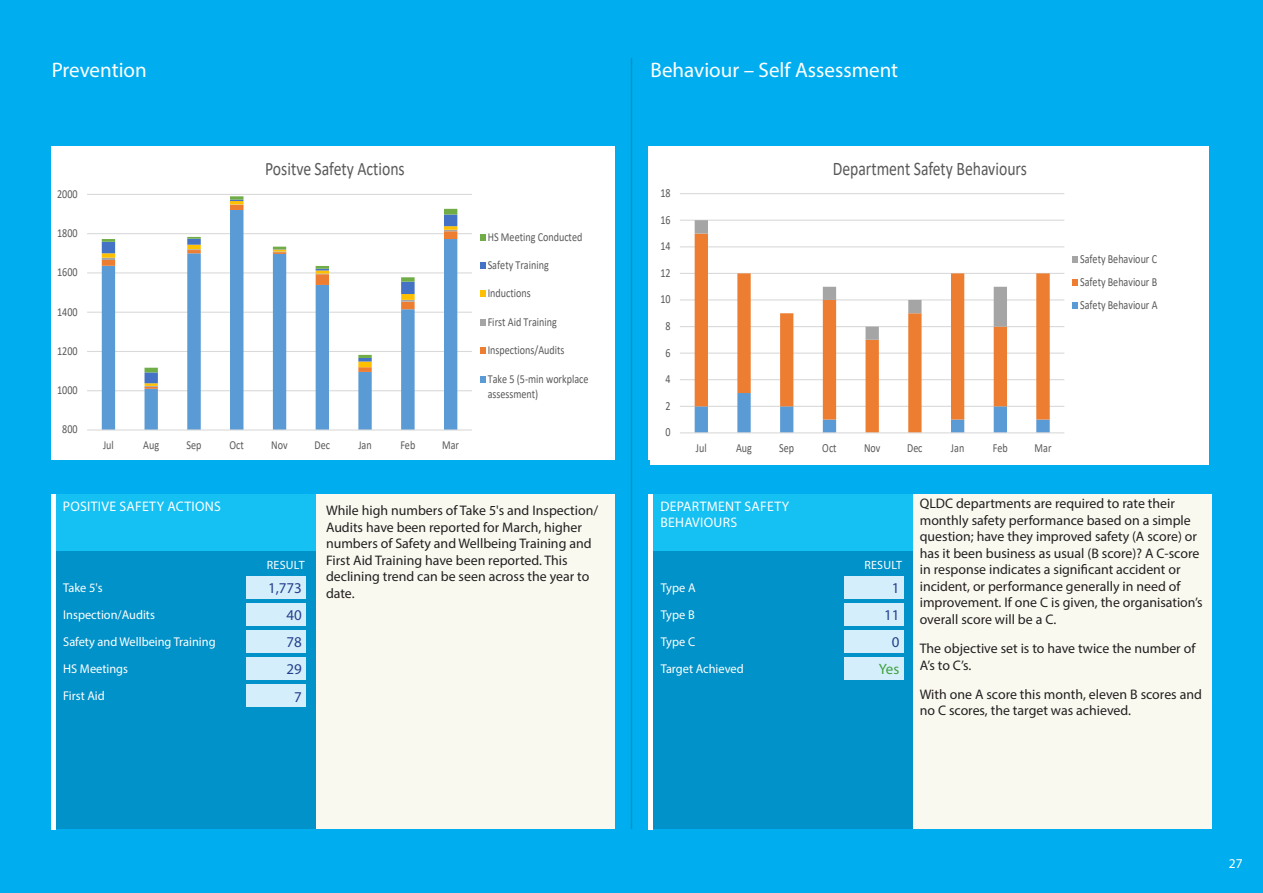
<style>
.page{position:relative;width:1263px;height:893px;background:#00aeef}
.page>*{position:absolute;margin:0;border:0;box-sizing:border-box;transform-origin:0 0}
.Heading_White{font:21px "Myriad Pro";color:#fff}
.t1{font:19.2px "Calibri";color:#595959;scale:.82 1}
.t2{font:19.05px "Calibri";color:#595959;scale:.83 1}
.Box_Editable_10_Righ{font:15px "Myriad Pro";color:#253f8e}
.Box_Editable_10_Righ-2{font:15px "Myriad Pro";color:#40a13e}
.Body_Black{font:13.8px/16.5px "Myriad Pro";color:#231f20}
.Box_Heading{font:13.8px/16.5px "Myriad Pro";letter-spacing:.02em;color:#fff}
.t3{font:13.5px "Myriad Pro";color:#fff}
.t4{font:12.75px/27px "Myriad Pro";color:#fff}
.t5{font:12.3px/23.1px "Calibri";color:#595959;text-align:justify;scale:.82 1}
.t6{font:12.15px/14.9px "Calibri";color:#595959;scale:.83 1}
.Box_Result{font:12px "Myriad Pro";letter-spacing:.02em;color:#fff}
</style>
<div class="page">
<div style="left:56px;top:147px;width:558px;height:313px;background:#fff"></div>
<hr style="left:87px;top:390px;width:385px;height:1px;background:#d9d9d9">
<hr style="left:87px;top:351px;width:385px;height:1px;background:#d9d9d9">
<hr style="left:87px;top:312px;width:385px;height:1px;background:#d9d9d9">
<hr style="left:87px;top:272px;width:385px;height:1px;background:#d9d9d9">
<hr style="left:87px;top:233px;width:385px;height:1px;background:#d9d9d9">
<hr style="left:87px;top:194px;width:385px;height:1px;background:#d9d9d9">
<svg style="left:102px;top:389px;width:355px;height:41px"></svg>
<svg style="left:145px;top:386px;width:13px;height:1px"></svg>
<svg style="left:102px;top:372px;width:355px;height:11px"></svg>
<svg style="left:102px;top:196px;width:355px;height:176px"></svg>
<hr style="left:87px;top:430px;width:385px;height:1px;background:#d9d9d9">
<svg style="left:480px;top:234px;width:5px;height:6px"></svg>
<svg style="left:480px;top:262px;width:5px;height:7px"></svg>
<svg style="left:480px;top:291px;width:5px;height:6px"></svg>
<svg style="left:480px;top:319px;width:5px;height:7px"></svg>
<svg style="left:480px;top:348px;width:5px;height:6px"></svg>
<svg style="left:480px;top:376px;width:5px;height:7px"></svg>
<div style="left:651px;top:147px;width:558px;height:318px;background:#fff"></div>
<hr style="left:680px;top:406px;width:384px;height:1px;background:#d9d9d9">
<hr style="left:680px;top:379px;width:384px;height:1px;background:#d9d9d9">
<hr style="left:680px;top:353px;width:384px;height:1px;background:#d9d9d9">
<hr style="left:680px;top:326px;width:384px;height:1px;background:#d9d9d9">
<hr style="left:680px;top:299px;width:384px;height:1px;background:#d9d9d9">
<hr style="left:680px;top:273px;width:384px;height:1px;background:#d9d9d9">
<hr style="left:680px;top:246px;width:384px;height:1px;background:#d9d9d9">
<hr style="left:680px;top:220px;width:384px;height:1px;background:#d9d9d9">
<hr style="left:680px;top:193px;width:384px;height:1px;background:#d9d9d9">
<svg style="left:695px;top:246px;width:355px;height:186px"></svg>
<svg style="left:695px;top:220px;width:312px;height:120px"></svg>
<hr style="left:680px;top:432px;width:384px;height:1px;background:#d9d9d9">
<div style="left:1072px;top:256px;width:6px;height:7px;background:#a5a5a5"></div>
<div style="left:1072px;top:279px;width:6px;height:7px;background:#ed7d31"></div>
<div style="left:1072px;top:302px;width:6px;height:7px;background:#5b9bd5"></div>
<hr style="left:631px;top:58px;width:1px;height:771px;background:#0092c8">
<div style="left:51px;top:494px;width:563px;height:335px;background:#f9f9f0"></div>
<div style="left:51px;top:494px;width:265px;height:90px;background:#15c0f2"></div>
<div style="left:51px;top:552px;width:265px;height:277px;background:#0092c8"></div>
<hr style="left:51px;top:494px;width:4px;height:335px;background:#fff">
<div style="left:246px;top:576px;width:60px;height:22px;background:#d4effb"></div>
<div style="left:246px;top:603px;width:60px;height:23px;background:#d4effb"></div>
<div style="left:246px;top:630px;width:60px;height:23px;background:#d4effb"></div>
<div style="left:246px;top:657px;width:60px;height:23px;background:#d4effb"></div>
<div style="left:246px;top:685px;width:60px;height:22px;background:#d4effb"></div>
<div style="left:648px;top:494px;width:564px;height:335px;background:#f9f9f0"></div>
<div style="left:648px;top:494px;width:265px;height:90px;background:#15c0f2"></div>
<div style="left:649px;top:552px;width:264px;height:277px;background:#0092c8"></div>
<div style="left:648px;top:494px;width:5px;height:335px;background:#fff"></div>
<div style="left:844px;top:576px;width:60px;height:22px;background:#d4effb"></div>
<div style="left:844px;top:603px;width:60px;height:23px;background:#d4effb"></div>
<div style="left:844px;top:630px;width:60px;height:23px;background:#d4effb"></div>
<div style="left:844px;top:657px;width:60px;height:23px;background:#d4effb"></div>
<hr style="left:51px;top:146px;width:4px;height:314px;background:#fff">
<div style="left:648px;top:146px;width:5px;height:314px;background:#fff"></div>
<p class="Heading_White" style="left:52px;top:57px;width:97px">Prevention</p>
<p class="Heading_White" style="left:651px;top:57px;width:249px">Behaviour – Self Assessment</p>
<p class="t2" style="left:265px;top:155px;width:170px">Positve Safety Actions</p>
<p class="t1" style="left:833px;top:155px;width:238px">Department Safety Behaviours</p>
<p class="t6" style="left:57px;top:186px;width:26px">2000</p>
<p class="t5" style="left:660px;top:181px;width:14px">18</p>
<p class="t5" style="left:660px;top:208px;width:14px">16</p>
<p class="t6" style="left:57px;top:225px;width:26px">1800</p>
<p class="t6" style="left:57px;top:265px;width:26px">1600</p>
<p class="t6" style="left:57px;top:304px;width:26px">1400</p>
<p class="t6" style="left:57px;top:343px;width:26px">1200</p>
<p class="t6" style="left:57px;top:382px;width:26px">1000</p>
<p class="t6" style="left:488px;top:229px;width:116px">HS Meeting Conducted</p>
<p class="t6" style="left:488px;top:257px;width:75px">Safety Training</p>
<p class="t6" style="left:488px;top:286px;width:53px">Inductions</p>
<p class="t6" style="left:488px;top:314px;width:85px">First Aid Training</p>
<p class="t6" style="left:488px;top:343px;width:94px">Inspections/Audits</p>
<p class="t6" style="left:488px;top:371px;width:123px">Take 5 (5-min workplace assessment)</p>
<p class="t5" style="left:660px;top:234px;width:14px">14</p>
<p class="t5" style="left:660px;top:261px;width:14px">12</p>
<p class="t5" style="left:660px;top:288px;width:14px">10</p>
<p class="t5" style="left:665px;top:314px;width:8px">8</p>
<p class="t5" style="left:665px;top:341px;width:8px">6</p>
<p class="t5" style="left:665px;top:367px;width:8px">4</p>
<p class="t5" style="left:1080px;top:247px;width:96px">Safety Behaviour C Safety Behaviour B Safety Behaviour A</p>
<p class="t5" style="left:665px;top:394px;width:8px">2</p>
<p class="t6" style="left:62px;top:422px;width:20px">800</p>
<p class="t5" style="left:665px;top:420px;width:8px">0</p>
<p class="t6" style="left:103px;top:438px;width:15px">Jul</p>
<p class="t6" style="left:143px;top:438px;width:21px">Aug</p>
<p class="t6" style="left:186px;top:438px;width:20px">Sep</p>
<p class="t6" style="left:230px;top:438px;width:19px">Oct</p>
<p class="t6" style="left:271px;top:438px;width:21px">Nov</p>
<p class="t6" style="left:315px;top:438px;width:20px">Dec</p>
<p class="t6" style="left:358px;top:438px;width:18px">Jan</p>
<p class="t6" style="left:400px;top:438px;width:20px">Feb</p>
<p class="t6" style="left:442px;top:438px;width:22px">Mar</p>
<p class="t5" style="left:696px;top:436px;width:15px">Jul</p>
<p class="t5" style="left:736px;top:436px;width:21px">Aug</p>
<p class="t5" style="left:779px;top:436px;width:20px">Sep</p>
<p class="t5" style="left:822px;top:436px;width:19px">Oct</p>
<p class="t5" style="left:864px;top:436px;width:21px">Nov</p>
<p class="t5" style="left:907px;top:436px;width:20px">Dec</p>
<p class="t5" style="left:951px;top:436px;width:18px">Jan</p>
<p class="t5" style="left:993px;top:436px;width:20px">Feb</p>
<p class="t5" style="left:1034px;top:436px;width:22px">Mar</p>
<p class="Box_Heading" style="left:63px;top:498px;width:160px">POSITIVE SAFETY ACTIONS</p>
<p class="t4" style="left:63px;top:574px;width:154px">Take 5's<br>Inspection/Audits<br>Safety and Wellbeing Training</p>
<p class="t4" style="left:63px;top:655px;width:66px">HS Meetings</p>
<p class="t4" style="left:63px;top:682px;width:43px">First Aid</p>
<p class="Box_Result" style="left:267px;top:558px;width:39px">RESULT</p>
<p class="Box_Editable_10_Righ" style="left:268px;top:579px;width:35px">1,773</p>
<p class="Box_Editable_10_Righ" style="left:286px;top:606px;width:17px">40</p>
<p class="Box_Editable_10_Righ" style="left:286px;top:633px;width:17px">78</p>
<p class="Box_Editable_10_Righ" style="left:286px;top:660px;width:17px">29</p>
<p class="Box_Editable_10_Righ" style="left:294px;top:687px;width:9px">7</p>
<p class="Body_Black" style="left:326px;top:502px;width:274px">While high numbers of Take 5's and Inspection/ Audits have been reported for March, higher numbers of Safety and Wellbeing Training and First Aid Training have been reported. This declining trend can be seen across the year to date.</p>
<p class="Box_Heading" style="left:660px;top:498px;width:130px">DEPARTMENT SAFETY<br>BEHAVIOURS</p>
<p class="t4" style="left:661px;top:574px;width:36px;text-align:justify">Type A Type B Type C</p>
<p class="t4" style="left:661px;top:655px;width:84px">Target Achieved</p>
<p class="Box_Result" style="left:864px;top:558px;width:39px">RESULT</p>
<p class="Box_Editable_10_Righ" style="left:892px;top:579px;width:9px">1</p>
<p class="Box_Editable_10_Righ" style="left:884px;top:606px;width:17px">11</p>
<p class="Box_Editable_10_Righ" style="left:892px;top:633px;width:9px">0</p>
<p class="Box_Editable_10_Righ-2" style="left:879px;top:660px;width:22px">Yes</p>
<p class="Body_Black" style="left:920px;top:495px;width:284px">QLDC departments are required to rate their monthly safety performance based on a simple question; have they improved safety (A score) or has it been business as usual (B score)? A C-score in response indicates a significant accident or incident, or performance generally in need of improvement. If one C is given, the organisation’s overall score will be a C.</p>
<p class="Body_Black" style="left:920px;top:640px;width:277px">The objective set is to have twice the number of<br>A’s to C’s.</p>
<p class="Body_Black" style="left:920px;top:686px;width:284px">With one A score this month, eleven B scores and no C scores, the target was achieved.</p>
<p class="t3" style="left:1229px;top:855px;width:15px">27</p>
</div>
